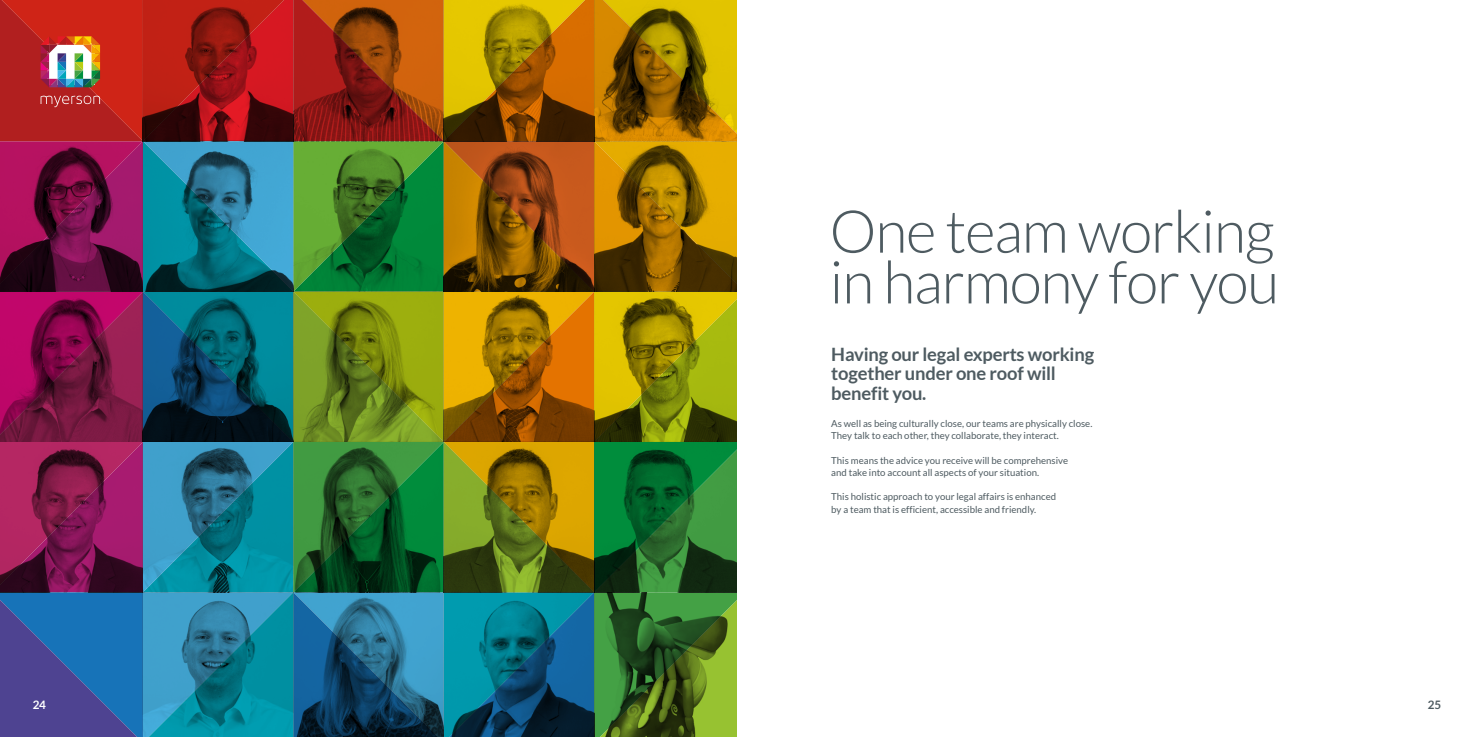
<style>
.page{position:relative;width:1474px;height:737px;background:#fff}
.page>*{position:absolute;margin:0;border:0;box-sizing:border-box;transform-origin:0 0}
.t1{font:300 59.06px/50.8px "Lato";letter-spacing:-.02em;color:#4e5b61}
.t2{font:700 18.38px/19.2px "Lato";letter-spacing:-.01em;color:#4e5b61}
.t3{font:700 11.64px "Lato";color:#fff}
.t4{font:700 11.64px "Lato";color:#4e5b61}
.t5{font:9.62px/12.2px "Lato";color:#4e5b61}
</style>
<div class="page">
<img style="left:0;top:0;width:737px;height:737px">
<h1 class="t1" style="left:829px;top:206px;width:451px">One team working in harmony for you</h1>
<h2 class="t2" style="left:831px;top:344px;width:264px">Having our legal experts working together under one roof will benefit you.</h2>
<p class="t5" style="left:831px;top:417px;width:262px">As well as being culturally close, our teams are physically close.<br>They talk to each other, they collaborate, they interact.</p>
<p class="t5" style="left:831px;top:454px;width:238px">This means the advice you receive will be comprehensive and take into account all aspects of your situation.</p>
<p class="t5" style="left:831px;top:490px;width:226px">This holistic approach to your legal affairs is enhanced by a team that is efficient, accessible and friendly.</p>
<p class="t3" style="left:33px;top:697px;width:15px">24</p>
<p class="t4" style="left:1427px;top:697px;width:15px">25</p>
</div>
